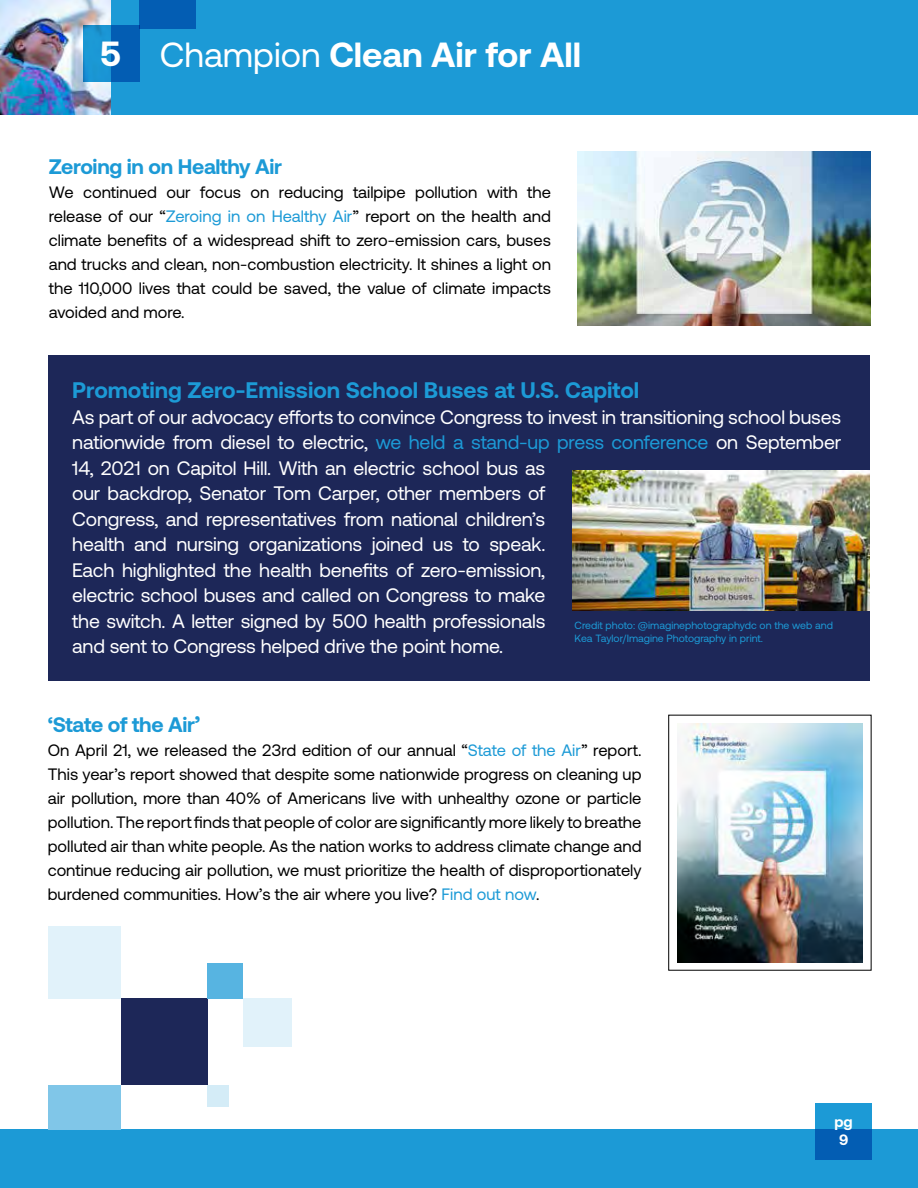
<style>
.page{position:relative;width:918px;height:1188px;background:#fff}
.page>*{position:absolute;margin:0;border:0;box-sizing:border-box;transform-origin:0 0}
.t1{font:700 34.95px "Aeonik";color:#fff}
.t2{font:700 22.5px "Aeonik";color:#1c9ad6}
.t3{font:700 21px "Aeonik";letter-spacing:-.015em;color:#1c9ad6}
.t4{font:19.5px/25.5px "Aeonik";letter-spacing:-.01em;color:#fff}
.t5{font:16.5px/24px "Aeonik";color:#000;text-align:justify}
.t6{font:700 15px/18px "Aeonik";color:#fff;text-align:center}
.t7{font:10.5px/12.6px "Aeonik";color:#1c9ad6}
.s1{font-weight:400}
.s2{color:#1c9ad6}
.s3{font-size:22.5px}
</style>
<div class="page">
<div style="left:0;top:1129px;width:918px;height:59px;background:#1c9ad6"></div>
<svg style="left:815px;top:1103px;width:56px;height:57px;background:#0e78c2"></svg>
<img style="left:0;top:0;width:111px;height:115px">
<div style="left:111px;top:0;width:807px;height:115px;background:#1c9ad6"></div>
<svg style="left:83px;top:25px;width:57px;height:56px;background:#0e78c2"></svg>
<div style="left:140px;top:0;width:56px;height:28px;background:#035db3"></div>
<div style="left:49px;top:356px;width:821px;height:325px;background:#1d2758"></div>
<img style="left:678px;top:724px;width:184px;height:238px">
<img style="left:578px;top:151px;width:292px;height:175px">
<img style="left:572px;top:471px;width:297px;height:140px">
<div style="left:121px;top:999px;width:87px;height:86px;background:#1d2758"></div>
<div style="left:48px;top:1085px;width:73px;height:44px;background:#80c6e8"></div>
<div style="left:48px;top:927px;width:73px;height:72px;background:#e1f2fa"></div>
<div style="left:208px;top:963px;width:35px;height:36px;background:#57b4e1"></div>
<div style="left:208px;top:1085px;width:21px;height:21px;background:#d4ecf7"></div>
<div style="left:243px;top:999px;width:48px;height:48px;background:#e1f2fa"></div>
<h1 class="t1" style="left:100px;top:34px;width:483px">5 <span class="s1">Champion</span> Clean Air for All</h1>
<p class="t3" style="left:49px;top:154px;width:235px">Zeroing in on Healthy Air</p>
<p class="t5" style="left:49px;top:180px;width:504px">We continued our focus on reducing tailpipe pollution with the release of our “<span class="s2">Zeroing in on Healthy Air</span>” report on the health and climate benefits of a widespread shift to zero-emission cars, buses and trucks and clean, non-combustion electricity. It shines a light on the 110,000 lives that could be saved, the value of climate impacts avoided and more.</p>
<h2 class="t2" style="left:72px;top:377px;width:569px">Promoting Zero-Emission School Buses at U.S. Capitol</h2>
<p class="t4" style="left:72px;top:404px;width:771px">As part of our advocacy efforts to convince Congress to invest in transitioning school buses nationwide from diesel to electric, <span class="s2">we held a stand-up press conference</span> on September 14, 2021 on Capitol Hill. With an electric school bus as<br>our backdrop, Senator Tom Carper, other members of<br>Congress, and representatives from national children’s<br>health and nursing organizations joined us to speak.<br>Each highlighted the health benefits of zero-emission,<br>electric school buses and called on Congress to make<br>the switch. A letter signed by 500 health professionals<br>and sent to Congress helped drive the point home.</p>
<p class="t7" style="left:575px;top:619px;width:260px">Credit photo: @imaginephotographydc on the web and<br>Kea Taylor/Imagine Photography in print.</p>
<p class="t3" style="left:48px;top:713px;width:154px">‘State of the Air<span class="s3">’</span></p>
<p class="t5" style="left:48px;top:738px;width:595px">On April 21, we released the 23rd edition of our annual “<span class="s2">State of the Air</span>” report.<br>This year’s report showed that despite some nationwide progress on cleaning up air pollution, more than 40% of Americans live with unhealthy ozone or particle pollution. The report finds that people of color are significantly more likely to breathe polluted air than white people. As the nation works to address climate change and continue reducing air pollution, we must prioritize the health of disproportionately burdened communities. How’s the air where you live? <span class="s2">Find out now</span>.</p>
<p class="t6" style="left:834px;top:1112px;width:20px">pg<br>9</p>
</div>
